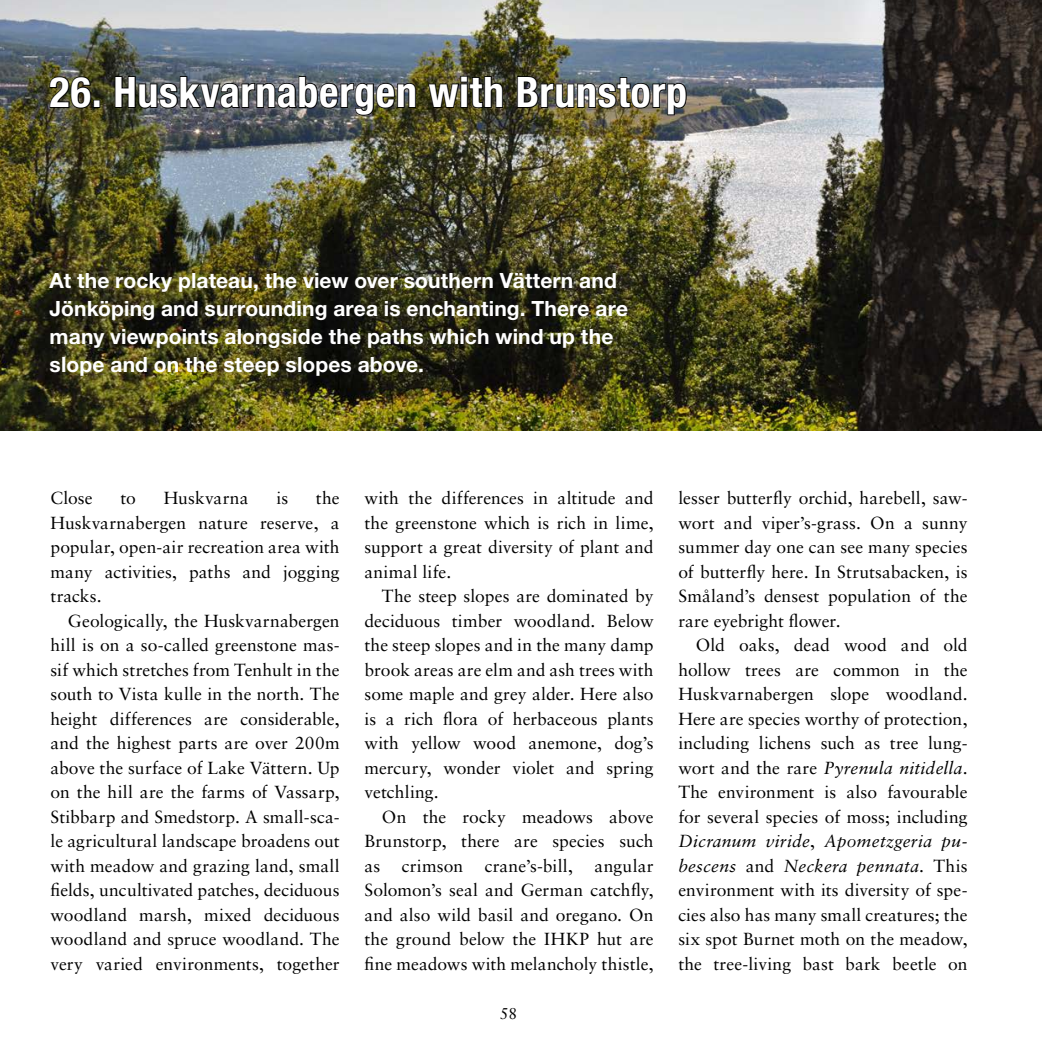
<style>
.page{position:relative;width:1042px;height:1042px;background:#fff}
.page>*{position:absolute;margin:0;border:0;box-sizing:border-box;transform-origin:0 0}
.t1{font:700 condensed 42px "Helvetica Neue";letter-spacing:.015em;color:#fff}
.t2{font:700 21px/28px "Helvetica Neue";letter-spacing:.005em;color:#fff}
.t3{font:17.5px/24.5px "Sabon";letter-spacing:.005em;color:#000;text-align:justify}
.t4{font:15.75px "Sabon";color:#000}
.s1{font-style:italic}
</style>
<div class="page">
<img style="left:0;top:0;width:1042px;height:430px">
<svg style="left:49px;top:76px;width:43px;height:33px"></svg>
<div style="left:93px;top:100px;width:7px;height:8px;border:2px solid #000"></div>
<img style="left:114px;top:75px;width:303px;height:44px">
<svg style="left:427px;top:70px;width:77px;height:52px;background:#3c391e"></svg>
<img style="left:516px;top:75px;width:171px;height:41px">
<h1 class="t1" style="left:50px;top:67px;width:639px">26. Huskvarnabergen with Brunstorp</h1>
<p class="t2" style="left:50px;top:266px;width:580px">At the rocky plateau, the view over southern Vättern and Jönköping and surrounding area is enchanting. There are many viewpoints alongside the paths which wind up the slope and on the steep slopes above.</p>
<p class="t3" style="left:50px;top:485px;width:291px;text-indent:265px">the Huskvarnabergen nature reserve, a popular, open-air recreation area with many activities, paths and jogging tracks.</p>
<p class="t3" style="left:50px;top:608px;width:291px;text-indent:17px">Geologically, the Huskvarnabergen hill is on a so-called greenstone mas&shy;sif which stretches from Tenhult in the south to Vista kulle in the north. The height differences are considerable, and the highest parts are over 200m above the surface of Lake Vättern. Up on the hill are the farms of Vassarp, Stibbarp and Smedstorp. A small-sca&shy;le agricultural landscape broadens out with meadow and grazing land, small fields, uncultivated patches, deciduous woodland marsh, mixed deciduous woodland and spruce woodland. The very varied environments, together</p>
<p class="t3" style="left:50px;top:485px;width:44px">Close</p>
<p class="t3" style="left:120px;top:485px;width:17px">to</p>
<p class="t3" style="left:164px;top:485px;width:86px">Huskvarna</p>
<p class="t3" style="left:276px;top:485px;width:13px">is</p>
<p class="t3" style="left:364px;top:485px;width:291px">with the differences in altitude and the greenstone which is rich in lime, support a great diversity of plant and animal life.</p>
<p class="t3" style="left:364px;top:583px;width:291px;text-indent:18px">The steep slopes are dominated by deciduous timber woodland. Below the steep slopes and in the many damp brook areas are elm and ash trees with some maple and grey alder. Here also is a rich flora of herbaceous plants with yellow wood anemone, dog’s mercury, wonder violet and spring vetchling.</p>
<p class="t3" style="left:364px;top:804px;width:291px;text-indent:18px">On the rocky meadows above Brunstorp, there are species such as crimson crane’s-bill, angular Solomon’s seal and German catchfly, and also wild basil and oregano. On the ground below the IHKP hut are fine meadows with melancholy thistle,</p>
<p class="t4" style="left:500px;top:1004px;width:19px">58</p>
<p class="t3" style="left:678px;top:485px;width:291px">lesser butterfly orchid, harebell, saw&shy;wort and viper’s-grass. On a sunny summer day one can see many species of butterfly here. In Strutsabacken, is Småland’s densest population of the rare eyebright flower.</p>
<p class="t3" style="left:678px;top:632px;width:291px;text-indent:18px">Old oaks, dead wood and old hollow trees are common in the Huskvarnabergen slope woodland.<br>Here are species worthy of protection, including lichens such as tree lung&shy;wort and the rare <span class="s1">Pyrenula nitidella</span>.<br>The environment is also favourable for several species of moss; including <span class="s1">Dicranum viride</span>, <span class="s1">Apometzgeria pu&shy;bescens</span> and <span class="s1">Neckera pennata</span>. This environment with its diversity of spe&shy;cies also has many small creatures; the six spot Burnet moth on the meadow, the tree-living bast bark beetle on</p>
</div>
